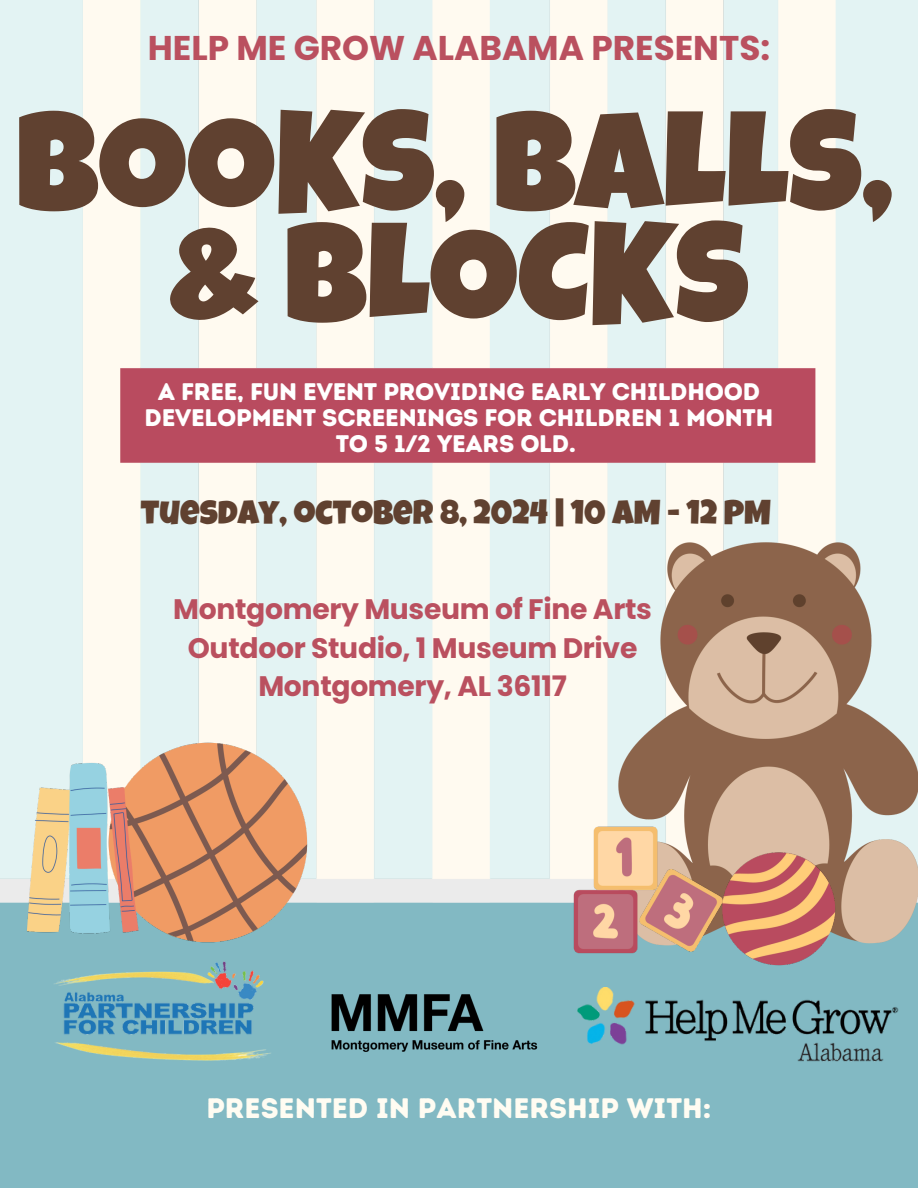
<style>
.page{position:relative;width:918px;height:1188px;background:#fff}
.page>*{position:absolute;margin:0;border:0;box-sizing:border-box;transform-origin:0 0}
.t1{font:139.05px/111.3px "Luckiest Guy";color:#604130;text-align:center}
.t2{font:700 34.35px "Poppins";color:#ba505f}
.t3{font:34.05px "Luckiest Guy";color:#604130}
.t4{font:700 28.2px/38.2px "Poppins";letter-spacing:-.01em;color:#ba505f;text-align:center}
.t5{font:28.2px "Intro Rust Base";color:#fffcf2}
.t6{font:24px "Intro Rust Base";letter-spacing:-.01em;color:#fff}
</style>
<div class="page">
<img style="left:0;top:0;width:918px;height:1188px">
<img style="left:570px;top:987px;width:329px;height:75px">
<img style="left:23px;top:740px;width:287px;height:205px">
<img style="left:570px;top:823px;width:268px;height:145px">
<img style="left:44px;top:962px;width:237px;height:100px">
<img style="left:326px;top:982px;width:230px;height:85px">
<h5 class="t2" style="left:148px;top:24px;width:624px">HELP ME GROW ALABAMA PRESENTS:</h5>
<h4 class="t1" style="left:16px;top:126px;width:879px">BOOKS, BALLS, &amp; BLOCKS</h4>
<p class="t6" style="left:158px;top:377px;width:604px">A FREE, FUN EVENT PROVIDING EARLY CHILDHOOD</p>
<p class="t6" style="left:145px;top:403px;width:630px">DEVELOPMENT SCREENINGS FOR CHILDREN 1 MONTH</p>
<p class="t6" style="left:336px;top:429px;width:242px">TO 5 1/2 YEARS OLD.</p>
<p class="t3" style="left:141px;top:500px;width:632px">TUESDAY, OCTOBER 8, 2024 | 10 AM - 12 PM</p>
<p class="t4" style="left:173px;top:590px;width:480px">Montgomery Museum of Fine Arts<br>Outdoor Studio, 1 Museum Drive<br>Montgomery, AL 36117</p>
<h3 class="t5" style="left:206px;top:1091px;width:507px">PRESENTED IN PARTNERSHIP WITH:</h3>
</div>
